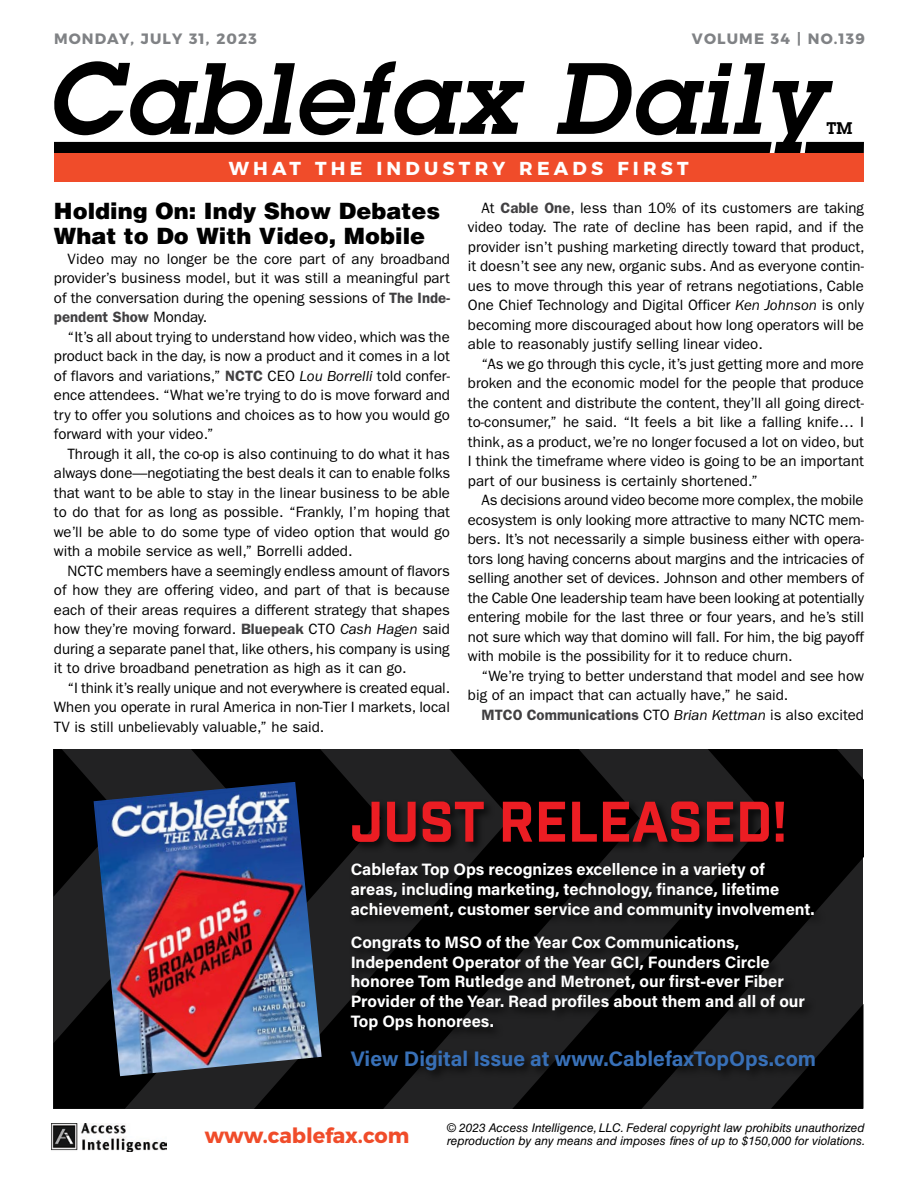
<style>
.page{position:relative;width:918px;height:1188px;background:#fff}
.page>*{position:absolute;margin:0;border:0;box-sizing:border-box;transform-origin:0 0}
.t1{font:italic 600 99px "Lubalin Graph Std";letter-spacing:.03em;color:#000}
.t2{font:55.5px "Industry Inc Base";color:#ec1d23}
.t3{font:900 22.5px/25.5px "Helvetica LT Std";color:#000}
.t4{font:700 21px "Acumin Pro";color:#3870b7}
.t5{font:700 21px "Montserrat";color:#f04c2a}
.t6{font:700 18.75px "Montserrat";letter-spacing:.225em;color:#fff}
.t7{font:700 16.5px/19.8px "Acumin Pro";color:#fff}
.t8{font:600 16.5px "Lubalin Graph Std";color:#000}
.t9{font:15px/19.5px "ITC Franklin Gothic Std";color:#000;text-align:justify}
.t10{font:600 15px "ITC Franklin Gothic Std";color:#414042}
.t11{font:700 15px "Montserrat";letter-spacing:.075em;color:#808285}
.t12{font:italic 12px/13.5px "Helvetica LT Std";color:#000}
.s1{font-weight:600;color:#414042}
.s2{font-style:italic}
.s3{font-weight:400;color:#000}
.s4{font-weight:400;font-style:italic;color:#000}
</style>
<div class="page">
<div style="left:54px;top:142px;width:718px;height:11px;background:#000"></div>
<svg style="left:805px;top:142px;width:59px;height:11px"></svg>
<div style="left:54px;top:153px;width:809px;height:29px;background:#f04c2a"></div>
<img style="left:52px;top:1123px;width:115px;height:29px">
<svg style="left:53px;top:749px;width:199px;height:360px;background:#131313"></svg>
<svg style="left:640px;top:749px;width:223px;height:360px;background:#111"></svg>
<svg style="left:252px;top:749px;width:388px;height:360px;background:#0f0f0f"></svg>
<img style="left:94px;top:782px;width:228px;height:294px">
<div style="left:349px;top:799px;width:478px;height:283px;background:#000;opacity:.75"></div>
<p class="t11" style="left:54px;top:26px;width:204px">MONDAY, JULY 31, 2023</p>
<p class="t11" style="left:692px;top:26px;width:174px">VOLUME 34 | NO.139</p>
<h1 class="t1" style="left:46px;top:33px;width:779px">Cablefax Daily</h1>
<p class="t8" style="left:827px;top:117px;width:27px">TM</p>
<p class="t6" style="left:229px;top:153px;width:462px">WHAT THE INDUSTRY READS FIRST</p>
<h3 class="t3" style="left:54px;top:197px;width:388px">Holding On: Indy Show Debates<br>What to Do With Video, Mobile</h3>
<p class="t9" style="left:54px;top:249px;width:398px;text-indent:14px">Video may no longer be the core part of any broadband provider’s business model, but it was still a meaningful part of the conversation during the opening sessions of <span class="s1">The Inde&shy;pendent Show</span> Monday.</p>
<p class="t9" style="left:54px;top:327px;width:398px;text-indent:14px">“It’s all about trying to understand how video, which was the product back in the day, is now a product and it comes in a lot of flavors and variations,” <span class="s1">NCTC</span> CEO <span class="s2">Lou Borrelli</span> told confer&shy;ence attendees. “What we’re trying to do is move forward and try to offer you solutions and choices as to how you would go forward with your video.”</p>
<p class="t9" style="left:54px;top:444px;width:398px;text-indent:14px">Through it all, the co-op is also continuing to do what it has always done—negotiating the best deals it can to enable folks that want to be able to stay in the linear business to be able to do that for as long as possible. “Frankly, I’m hoping that we’ll be able to do some type of video option that would go with a mobile service as well,” Borrelli added.</p>
<p class="t9" style="left:54px;top:561px;width:398px;text-indent:14px">NCTC members have a seemingly endless amount of flavors of how they are offering video, and part of that is because each of their areas requires a different strategy that shapes how they’re moving forward. <span class="s1">Bluepeak</span> CTO <span class="s2">Cash Hagen</span> said during a separate panel that, like others, his company is using it to drive broadband penetration as high as it can go.</p>
<p class="t9" style="left:54px;top:678px;width:398px;text-indent:14px">“I think it’s really unique and not everywhere is created equal.<br>When you operate in rural America in non-Tier I markets, local TV is still unbelievably valuable,” he said.</p>
<p class="t9" style="left:468px;top:198px;width:398px;text-indent:14px">At <span class="s1">Cable One</span>, less than 10% of its customers are taking video today. The rate of decline has been rapid, and if the provider isn’t pushing marketing directly toward that product, it doesn’t see any new, organic subs. And as everyone contin&shy;ues to move through this year of retrans negotiations, Cable One Chief Technology and Digital Officer <span class="s2">Ken Johnson</span> is only becoming more discouraged about how long operators will be able to reasonably justify selling linear video.</p>
<p class="t9" style="left:468px;top:354px;width:398px;text-indent:14px">“As we go through this cycle, it’s just getting more and more broken and the economic model for the people that produce the content and distribute the content, they’ll all going direct&shy;to-consumer,” he said. “It feels a bit like a falling knife… I think, as a product, we’re no longer focused a lot on video, but I think the timeframe where video is going to be an important part of our business is certainly shortened.”</p>
<p class="t9" style="left:468px;top:491px;width:398px;text-indent:14px">As decisions around video become more complex, the mobile ecosystem is only looking more attractive to many NCTC mem&shy;bers. It’s not necessarily a simple business either with opera&shy;tors long having concerns about margins and the intricacies of selling another set of devices. Johnson and other members of the Cable One leadership team have been looking at potentially entering mobile for the last three or four years, and he’s still not sure which way that domino will fall. For him, the big payoff with mobile is the possibility for it to reduce churn.</p>
<p class="t9" style="left:468px;top:666px;width:398px;text-indent:14px">“We’re trying to better understand that model and see how big of an impact that can actually have,” he said.</p>
<p class="t10" style="left:481px;top:706px;width:384px">MTCO Communications <span class="s3">CTO</span> <span class="s4">Brian Kettman</span> <span class="s3">is also excited</span></p>
<h2 class="t2" style="left:351px;top:788px;width:438px">JUST RELEASED!</h2>
<p class="t7" style="left:351px;top:859px;width:466px">Cablefax Top Ops recognizes excellence in a variety of areas, including marketing, technology, finance, lifetime achievement, customer service and community involvement.</p>
<p class="t7" style="left:351px;top:931px;width:456px">Congrats to MSO of the Year Cox Communications, Independent Operator of the Year GCI, Founders Circle honoree Tom Rutledge and Metronet, our first-ever Fiber Provider of the Year. Read profiles about them and all of our Top Ops honorees.</p>
<h3 class="t4" style="left:351px;top:1044px;width:467px">View Digital Issue at www.CablefaxTopOps.com</h3>
<h3 class="t5" style="left:205px;top:1119px;width:206px">www.cablefax.com</h3>
<p class="t12" style="left:447px;top:1121px;width:420px">© 2023 Access Intelligence, LLC. Federal copyright law prohibits unauthorized reproduction by any means and imposes fines of up to $150,000 for violations.</p>
</div>
